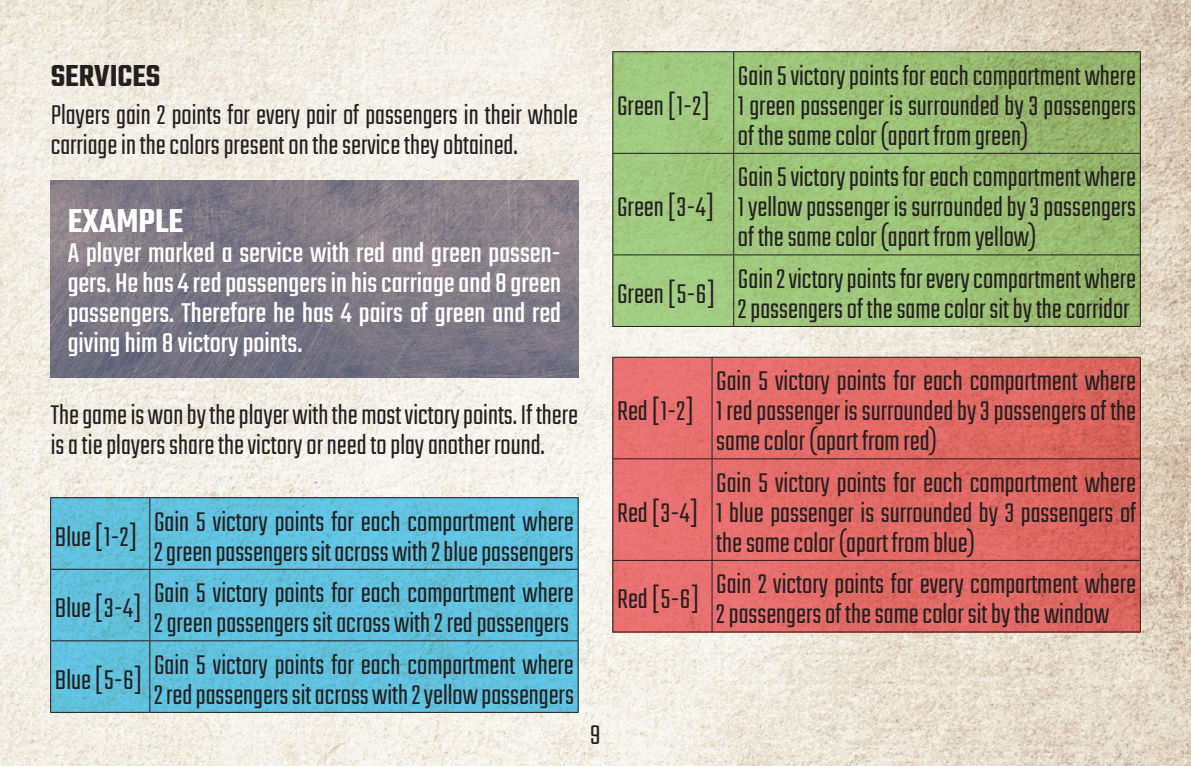
<style>
.page{position:relative;width:1191px;height:766px;background:#fff}
.page>*{position:absolute;margin:0;border:0;box-sizing:border-box;transform-origin:0 0}
.t1{font:600 36px "Teko";color:#fff}
.t2{font:600 33px "Teko";color:#231f20}
.t3{font:300 30px/30px "Teko";color:#231f20}
.t4{font:30px/30px "Teko";color:#fff;text-align:justify}
</style>
<div class="page">
<img style="left:0;top:0;width:1191px;height:765px">
<img style="left:51px;top:180px;width:527px;height:197px">
<svg style="left:51px;top:498px;width:526px;height:213px;background:#60c0db"></svg>
<hr style="left:50px;top:497px;width:100px;height:1px;background:#231f20">
<hr style="left:50px;top:498px;width:1px;height:70px;background:#231f20">
<hr style="left:150px;top:497px;width:428px;height:1px;background:#231f20">
<hr style="left:149px;top:498px;width:1px;height:70px;background:#231f20">
<hr style="left:577px;top:498px;width:1px;height:70px;background:#231f20">
<hr style="left:50px;top:568px;width:100px;height:1px;background:#231f20">
<hr style="left:50px;top:569px;width:1px;height:71px;background:#231f20">
<hr style="left:150px;top:568px;width:428px;height:1px;background:#231f20">
<hr style="left:149px;top:569px;width:1px;height:71px;background:#231f20">
<hr style="left:577px;top:569px;width:1px;height:71px;background:#231f20">
<hr style="left:50px;top:640px;width:100px;height:1px;background:#231f20">
<hr style="left:50px;top:641px;width:1px;height:70px;background:#231f20">
<hr style="left:150px;top:640px;width:428px;height:1px;background:#231f20">
<hr style="left:149px;top:641px;width:1px;height:70px;background:#231f20">
<hr style="left:577px;top:641px;width:1px;height:70px;background:#231f20">
<hr style="left:50px;top:711px;width:100px;height:1px;background:#231f20">
<hr style="left:150px;top:711px;width:428px;height:1px;background:#231f20">
<svg style="left:613px;top:52px;width:526px;height:274px;background:#98bd75"></svg>
<hr style="left:612px;top:51px;width:121px;height:1px;background:#231f20">
<hr style="left:612px;top:52px;width:1px;height:101px;background:#231f20">
<hr style="left:733px;top:51px;width:407px;height:1px;background:#231f20">
<hr style="left:733px;top:52px;width:1px;height:101px;background:#231f20">
<hr style="left:1139px;top:52px;width:1px;height:101px;background:#231f20">
<hr style="left:612px;top:153px;width:121px;height:1px;background:#231f20">
<hr style="left:612px;top:154px;width:1px;height:100px;background:#231f20">
<hr style="left:733px;top:153px;width:407px;height:1px;background:#231f20">
<hr style="left:733px;top:154px;width:1px;height:100px;background:#231f20">
<hr style="left:1139px;top:154px;width:1px;height:100px;background:#231f20">
<hr style="left:612px;top:254px;width:121px;height:1px;background:#231f20">
<hr style="left:612px;top:255px;width:1px;height:71px;background:#231f20">
<hr style="left:733px;top:254px;width:407px;height:1px;background:#231f20">
<hr style="left:733px;top:255px;width:1px;height:71px;background:#231f20">
<hr style="left:1139px;top:255px;width:1px;height:71px;background:#231f20">
<hr style="left:612px;top:326px;width:121px;height:1px;background:#231f20">
<hr style="left:733px;top:326px;width:407px;height:1px;background:#231f20">
<svg style="left:613px;top:357px;width:526px;height:274px;background:#dc6865"></svg>
<hr style="left:612px;top:356px;width:100px;height:1px;background:#231f20">
<hr style="left:612px;top:357px;width:1px;height:101px;background:#231f20">
<hr style="left:712px;top:356px;width:428px;height:1px;background:#231f20">
<hr style="left:711px;top:357px;width:1px;height:101px;background:#231f20">
<hr style="left:1139px;top:357px;width:1px;height:101px;background:#231f20">
<hr style="left:612px;top:458px;width:100px;height:1px;background:#231f20">
<hr style="left:612px;top:459px;width:1px;height:101px;background:#231f20">
<hr style="left:712px;top:458px;width:428px;height:1px;background:#231f20">
<hr style="left:711px;top:459px;width:1px;height:101px;background:#231f20">
<hr style="left:1139px;top:459px;width:1px;height:101px;background:#231f20">
<hr style="left:612px;top:559px;width:100px;height:1px;background:#231f20">
<hr style="left:612px;top:560px;width:1px;height:71px;background:#231f20">
<hr style="left:712px;top:559px;width:428px;height:1px;background:#231f20">
<hr style="left:711px;top:560px;width:1px;height:71px;background:#231f20">
<hr style="left:1139px;top:560px;width:1px;height:71px;background:#231f20">
<hr style="left:612px;top:631px;width:100px;height:1px;background:#231f20">
<hr style="left:712px;top:631px;width:428px;height:1px;background:#231f20">
<p class="t2" style="left:51px;top:55px;width:111px">SERVICES</p>
<p class="t3" style="left:51px;top:102px;width:529px">Players gain 2 points for every pair of passengers in their whole carriage in the colors present on the service they obtained.</p>
<p class="t1" style="left:68px;top:199px;width:117px">EXAMPLE</p>
<p class="t4" style="left:68px;top:240px;width:495px">A player marked a service with red and green passen&shy;gers. He has 4 red passengers in his carriage and 8 green passengers. Therefore he has 4 pairs of green and red giving him 8 victory points.</p>
<p class="t3" style="left:51px;top:402px;width:529px">The game is won by the player with the most victory points. If there is a tie players share the victory or need to play another round.</p>
<p class="t3" style="left:55px;top:523px;width:84px">Blue [1-2]</p>
<p class="t3" style="left:154px;top:508px;width:421px">Gain 5 victory points for each compartment where<br>2 green passengers sit across with 2 blue passengers</p>
<p class="t3" style="left:55px;top:594px;width:89px">Blue [3-4]</p>
<p class="t3" style="left:154px;top:579px;width:421px">Gain 5 victory points for each compartment where<br>2 green passengers sit across with 2 red passengers</p>
<p class="t3" style="left:55px;top:666px;width:89px">Blue [5-6]</p>
<p class="t3" style="left:154px;top:651px;width:421px">Gain 5 victory points for each compartment where<br>2 red passengers sit across with 2 yellow passengers</p>
<p class="t3" style="left:590px;top:721px;width:12px">9</p>
<p class="t3" style="left:617px;top:92px;width:95px">Green [1-2]</p>
<p class="t3" style="left:617px;top:194px;width:99px">Green [3-4]</p>
<p class="t3" style="left:738px;top:62px;width:399px;text-align:justify">Gain 5 victory points for each compartment where 1 green passenger is surrounded by 3 passengers of the same color (apart from green)</p>
<p class="t3" style="left:738px;top:164px;width:399px;text-align:justify">Gain 5 victory points for each compartment where 1 yellow passenger is surrounded by 3 passengers of the same color (apart from yellow)</p>
<p class="t3" style="left:617px;top:280px;width:100px">Green [5-6]</p>
<p class="t3" style="left:738px;top:265px;width:399px">Gain 2 victory points for every compartment where<br>2 passengers of the same color sit by the corridor</p>
<p class="t3" style="left:617px;top:398px;width:79px">Red [1-2]</p>
<p class="t3" style="left:617px;top:499px;width:83px">Red [3-4]</p>
<p class="t3" style="left:716px;top:368px;width:421px;text-align:justify">Gain 5 victory points for each compartment where 1 red passenger is surrounded by 3 passengers of the same color (apart from red)</p>
<p class="t3" style="left:716px;top:469px;width:421px;text-align:justify">Gain 5 victory points for each compartment where 1 blue passenger is surrounded by 3 passengers of the same color (apart from blue)</p>
<p class="t3" style="left:617px;top:586px;width:84px">Red [5-6]</p>
<p class="t3" style="left:716px;top:571px;width:421px">Gain 2 victory points for every compartment where<br>2 passengers of the same color sit by the window</p>
</div>
